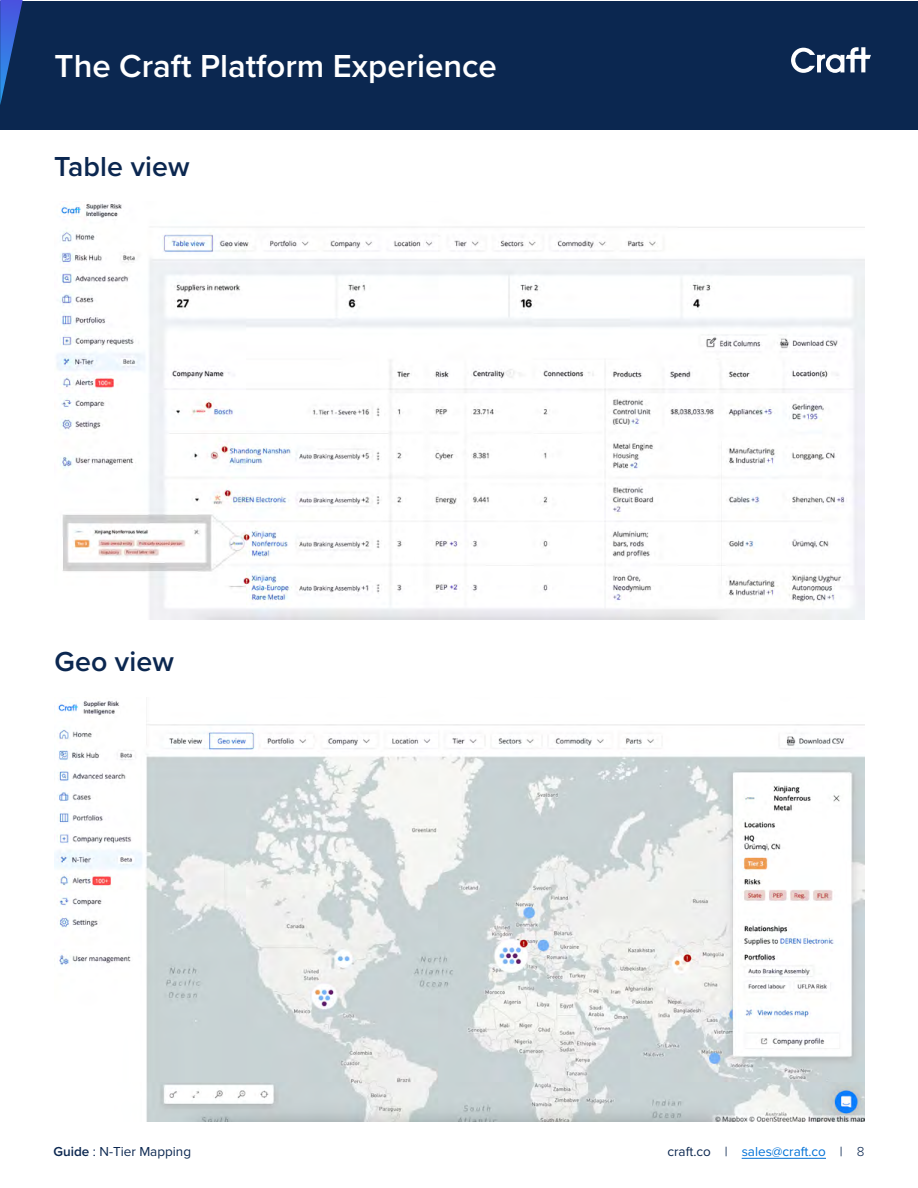
<style>
.page{position:relative;width:918px;height:1188px;background:#fff}
.page>*{position:absolute;margin:0;border:0;box-sizing:border-box;transform-origin:0 0}
.t1{font:600 33px "Proxima Nova";color:#fff}
.t2{font:600 28.5px "Proxima Nova";letter-spacing:.005em;color:#0b2750}
.t3{font:13.5px "Proxima Nova";color:#0071d7}
.t4{font:13.5px "Proxima Nova";color:#0b2750}
.s1{font-weight:600}
.s2{color:#0b2750}
.s3{font-weight:300;color:#0b2750}
</style>
<div class="page">
<hr style="left:742px;top:1158px;width:84px;height:1px;background:#0071d7">
<img style="left:56px;top:204px;width:808px;height:416px">
<div style="left:1px;top:1px;width:917px;height:129px;background:#0b2750"></div>
<svg style="left:0;top:0;width:23px;height:105px"></svg>
<svg style="left:791px;top:47px;width:80px;height:26px"></svg>
<img style="left:54px;top:701px;width:810px;height:420px">
<p class="t1" style="left:55px;top:42px;width:444px">The Craft Platform Experience</p>
<p class="t2" style="left:54px;top:145px;width:137px">Table view</p>
<p class="t2" style="left:54px;top:640px;width:121px">Geo view</p>
<p class="t4" style="left:53px;top:1142px;width:139px"><span class="s1">Guide</span> : N-Tier Mapping</p>
<p class="t3" style="left:668px;top:1142px;width:198px"><span class="s2">craft.co |</span> sales@craft.co <span class="s2">|</span> <span class="s3">8</span></p>
</div>
